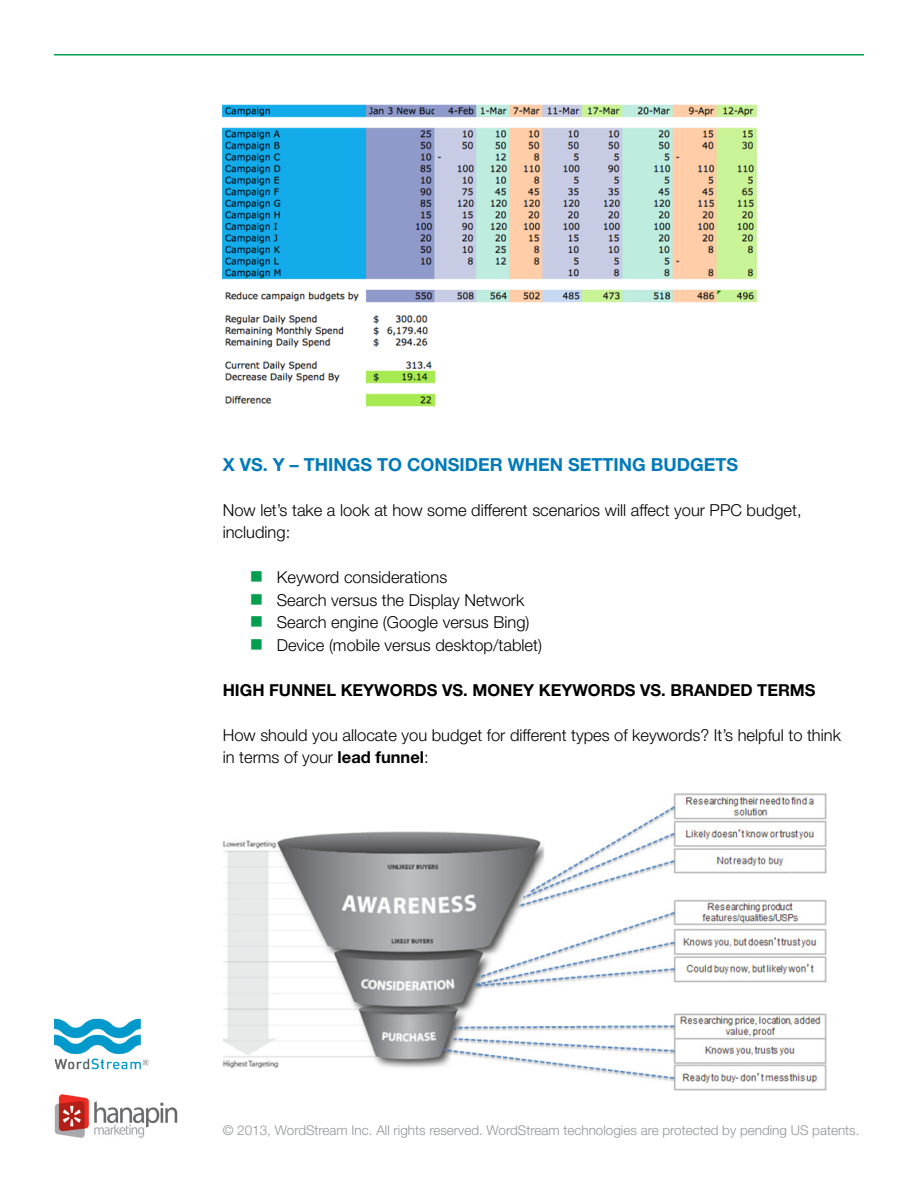
<style>
.page{position:relative;width:918px;height:1188px;background:#fff}
.page>*{position:absolute;margin:0;border:0;box-sizing:border-box;transform-origin:0 0}
.t1{font:700 18px "Helvetica Neue LT Std";color:#007ab8}
.t2{font:300 16.5px/22.5px "Helvetica Neue LT Std";color:#000}
.t3{font:700 16.5px "Helvetica Neue LT Std";color:#000}
.t4{font:300 13.5px "Helvetica Neue LT Std";color:#939598}
.s1{color:#039f50}
.s2{font-weight:700}
</style>
<div class="page">
<hr style="left:54px;top:54px;width:810px;height:2px;background:#039f50">
<img style="left:54px;top:1018px;width:95px;height:52px">
<img style="left:223px;top:104px;width:534px;height:302px">
<img style="left:223px;top:793px;width:604px;height:298px">
<img style="left:54px;top:1094px;width:124px;height:44px">
<p class="t1" style="left:223px;top:453px;width:517px">X VS. Y – THINGS TO CONSIDER WHEN SETTING BUDGETS</p>
<p class="t2" style="left:223px;top:498px;width:580px">Now let’s take a look at how some different scenarios will affect your PPC budget, including:</p>
<p class="t2" style="left:250px;top:566px;width:199px"><span class="s1">■</span> Keyword considerations</p>
<p class="t2" style="left:250px;top:588px;width:276px"><span class="s1">■</span> Search versus the Display Network</p>
<p class="t2" style="left:250px;top:611px;width:281px"><span class="s1">■</span> Search engine (Google versus Bing)</p>
<p class="t2" style="left:250px;top:633px;width:294px"><span class="s1">■</span> Device (mobile versus desktop/tablet)</p>
<p class="t3" style="left:223px;top:680px;width:594px">HIGH FUNNEL KEYWORDS VS. MONEY KEYWORDS VS. BRANDED TERMS</p>
<p class="t2" style="left:223px;top:723px;width:620px">How should you allocate you budget for different types of keywords? It’s helpful to think in terms of your <span class="s2">lead funnel</span>:</p>
<p class="t4" style="left:223px;top:1122px;width:638px">© 2013, WordStream Inc. All rights reserved. WordStream technologies are protected by pending US patents.</p>
</div>
